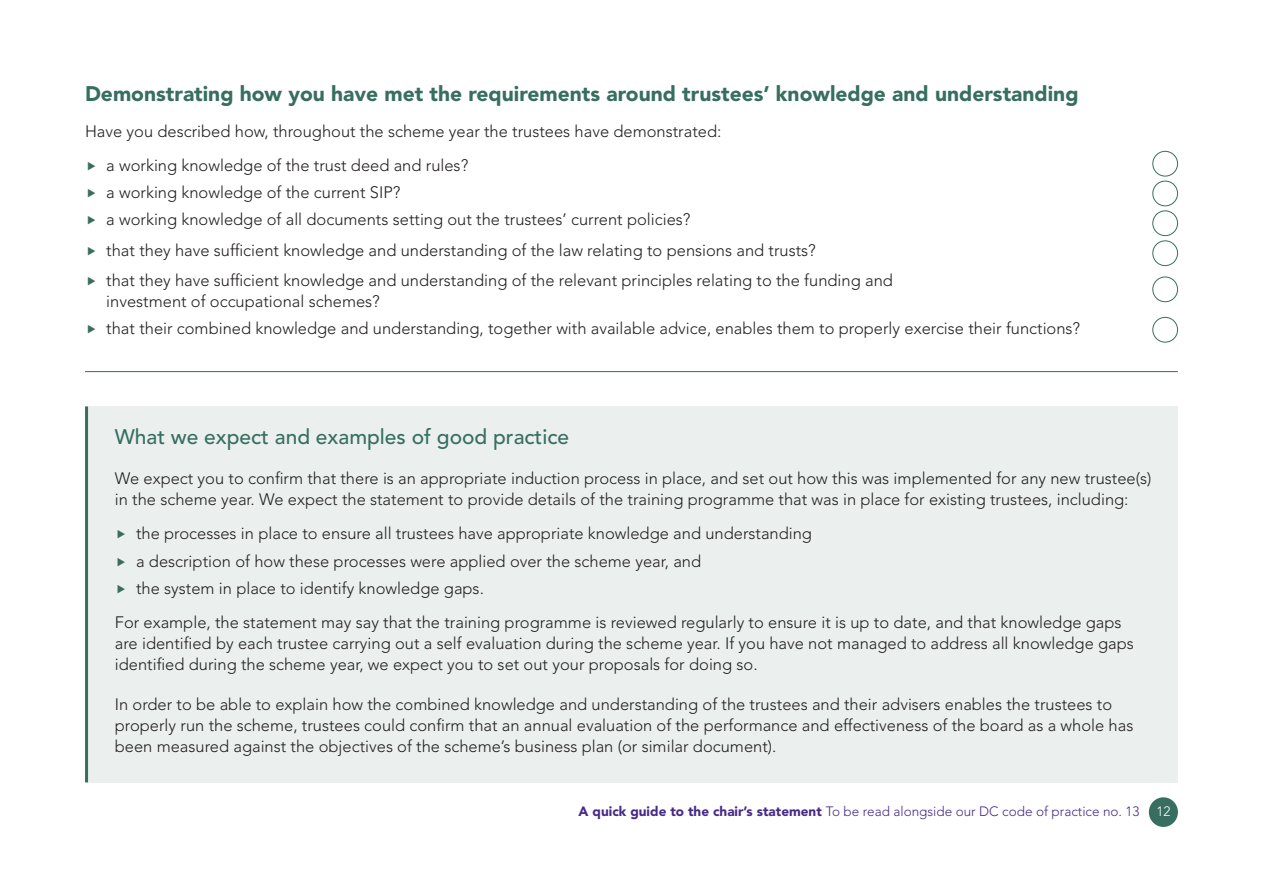
<style>
.page{position:relative;width:1263px;height:893px;background:#fff}
.page>*{position:absolute;margin:0;border:0;box-sizing:border-box;transform-origin:0 0}
.t1{font:900 21px "Avenir LT Std";color:#376e60}
.t2{font:500 20.85px "Avenir LT Std";color:#376e60}
.t3{font:300 16.5px/21px "Avenir LT Std";color:#231f20}
.t4{font:300 13.5px "Avenir LT Std";color:#482a87}
.s1{font-weight:900}
.s2{color:#fff}
</style>
<div class="page">
<div style="left:1149px;top:797px;width:29px;height:30px;background:#376e60;border-radius:50%"></div>
<div style="left:88px;top:406px;width:1090px;height:376px;background:#ebf0ef"></div>
<hr style="left:85px;top:406px;width:3px;height:376px;background:#376e60">
<div style="left:1152px;top:181px;width:26px;height:25px;border:1px solid #376e60;border-radius:50%"></div>
<div style="left:1152px;top:210px;width:26px;height:26px;border:1px solid #376e60;border-radius:50%"></div>
<div style="left:1152px;top:240px;width:26px;height:26px;border:1px solid #376e60;border-radius:50%"></div>
<div style="left:1152px;top:277px;width:26px;height:25px;border:1px solid #376e60;border-radius:50%"></div>
<div style="left:1152px;top:317px;width:26px;height:25px;border:1px solid #376e60;border-radius:50%"></div>
<div style="left:1152px;top:151px;width:26px;height:25px;border:1px solid #376e60;border-radius:50%"></div>
<hr style="left:85px;top:371px;width:1093px;height:1px;background:#376e60">
<p class="t1" style="left:85px;top:81px;width:995px">Demonstrating how you have met the requirements around trustees’ knowledge and understanding</p>
<p class="t3" style="left:106px;top:114px;width:617px;line-height:33.8px;text-indent:-21px">Have you described how, throughout the scheme year the trustees have demonstrated: a working knowledge of the trust deed and rules?</p>
<p class="t3" style="left:106px;top:179px;width:586px;line-height:27.5px">a working knowledge of the current SIP?<br>a working knowledge of all documents setting out the trustees’ current policies?</p>
<p class="t3" style="left:106px;top:235px;width:788px;line-height:30.5px">that they have sufficient knowledge and understanding of the law relating to pensions and trusts?<br>that they have sufficient knowledge and understanding of the relevant principles relating to the funding and</p>
<p class="t3" style="left:106px;top:288px;width:975px;line-height:27.3px">investment of occupational schemes?<br>that their combined knowledge and understanding, together with available advice, enables them to properly exercise their functions?</p>
<p class="t2" style="left:115px;top:425px;width:456px">What we expect and examples of good practice</p>
<p class="t3" style="left:115px;top:468px;width:1038px">We expect you to confirm that there is an appropriate induction process in place, and set out how this was implemented for any new trustee(s) in the scheme year. We expect the statement to provide details of the training programme that was in place for existing trustees, including:</p>
<p class="t3" style="left:136px;top:520px;width:677px;line-height:27.5px">the processes in place to ensure all trustees have appropriate knowledge and understanding a description of how these processes were applied over the scheme year, and<br>the system in place to identify knowledge gaps.</p>
<p class="t3" style="left:115px;top:611px;width:1020px">For example, the statement may say that the training programme is reviewed regularly to ensure it is up to date, and that knowledge gaps are identified by each trustee carrying out a self evaluation during the scheme year. If you have not managed to address all knowledge gaps identified during the scheme year, we expect you to set out your proposals for doing so.</p>
<p class="t3" style="left:115px;top:694px;width:1020px">In order to be able to explain how the combined knowledge and understanding of the trustees and their advisers enables the trustees to properly run the scheme, trustees could confirm that an annual evaluation of the performance and effectiveness of the board as a whole has been measured against the objectives of the scheme’s business plan (or similar document).</p>
<p class="t4" style="left:579px;top:803px;width:593px"><span class="s1">A quick guide to the chair’s statement</span> To be read alongside our DC code of practice no. 13 <span class="s2">12</span></p>
</div>
